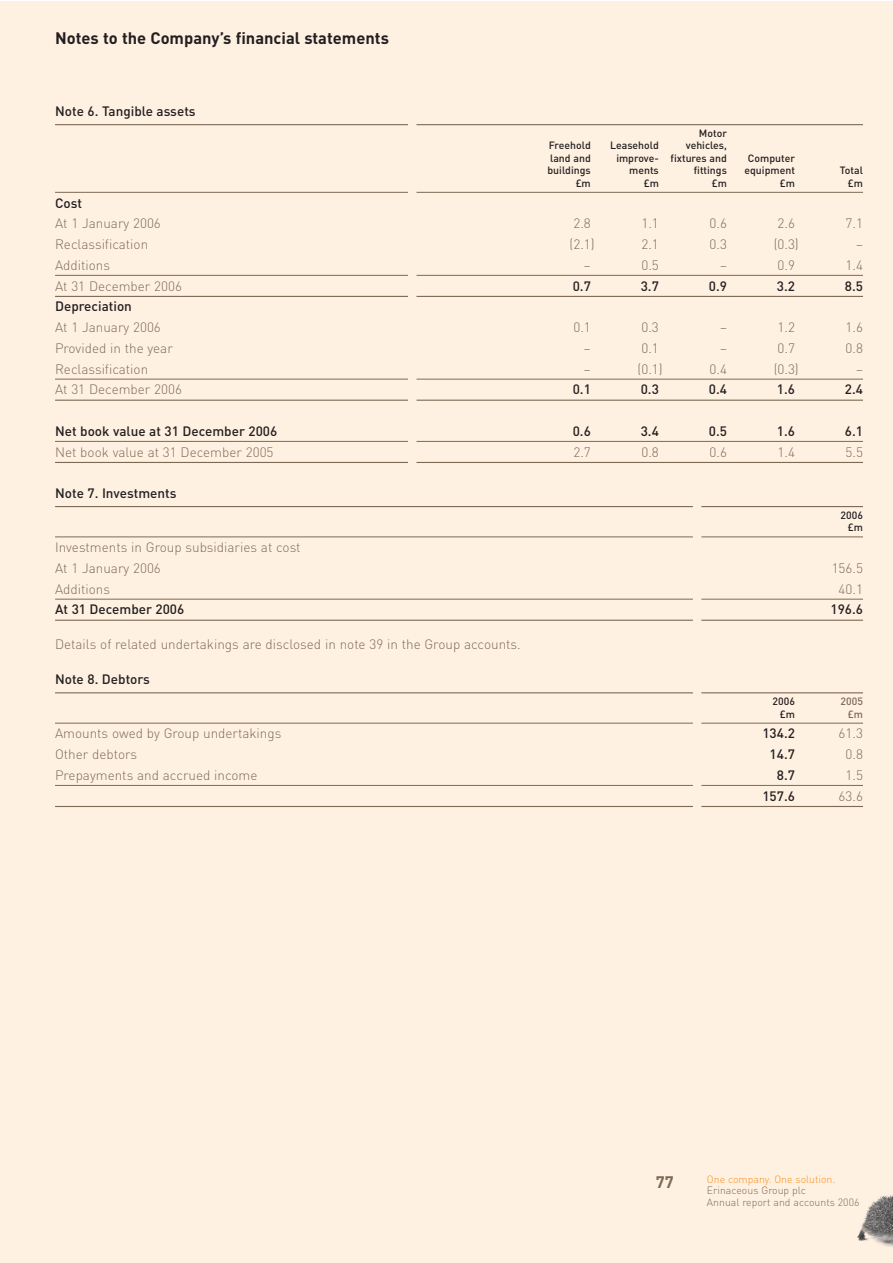
<style>
.page{position:relative;width:893px;height:1263px;background:#fff}
.page>*{position:absolute;margin:0;border:0;box-sizing:border-box;transform-origin:0 0}
.t1{font:700 16.5px "DIN";color:#231f20}
.t2{font:700 16.5px "DIN";color:#7c6a55}
.t3{font:300 13.5px/20.7px "DIN";color:#7c6a55}
.t4{font:500 13.5px "DIN";color:#231f20}
.t5{font:500 10.5px/12.5px "DIN";color:#231f20;text-align:right}
.t6{font:300 10.5px/11.2px "DIN";color:#7c6a55}
.t7{font:500 10.5px "DIN";color:#7c6a55}
.s1{font-weight:500;color:#231f20}
.s2{color:#f78f1e}
</style>
<div class="page">
<div style="left:0;top:1px;width:893px;height:1262px;background:#fff1e2"></div>
<img style="left:857px;top:1195px;width:36px;height:52px">
<hr style="left:55px;top:124px;width:353px;height:1px;background:#7c6a55">
<hr style="left:416px;top:124px;width:447px;height:1px;background:#7c6a55">
<hr style="left:55px;top:192px;width:353px;height:1px;background:#7c6a55">
<hr style="left:416px;top:192px;width:447px;height:1px;background:#7c6a55">
<hr style="left:55px;top:275px;width:353px;height:1px;background:#7c6a55">
<hr style="left:416px;top:275px;width:447px;height:1px;background:#7c6a55">
<hr style="left:55px;top:296px;width:353px;height:1px;background:#7c6a55">
<hr style="left:416px;top:296px;width:447px;height:1px;background:#7c6a55">
<hr style="left:55px;top:379px;width:353px;height:1px;background:#7c6a55">
<hr style="left:416px;top:379px;width:447px;height:1px;background:#7c6a55">
<hr style="left:55px;top:400px;width:353px;height:1px;background:#7c6a55">
<hr style="left:416px;top:400px;width:447px;height:1px;background:#7c6a55">
<hr style="left:55px;top:441px;width:353px;height:1px;background:#7c6a55">
<hr style="left:416px;top:441px;width:447px;height:1px;background:#7c6a55">
<hr style="left:55px;top:462px;width:353px;height:1px;background:#7c6a55">
<hr style="left:416px;top:462px;width:447px;height:1px;background:#7c6a55">
<hr style="left:55px;top:506px;width:638px;height:1px;background:#7c6a55">
<hr style="left:701px;top:506px;width:162px;height:1px;background:#7c6a55">
<hr style="left:55px;top:537px;width:638px;height:1px;background:#7c6a55">
<hr style="left:701px;top:537px;width:162px;height:1px;background:#7c6a55">
<hr style="left:55px;top:599px;width:638px;height:1px;background:#7c6a55">
<hr style="left:701px;top:599px;width:162px;height:1px;background:#7c6a55">
<hr style="left:55px;top:620px;width:638px;height:1px;background:#7c6a55">
<hr style="left:701px;top:620px;width:162px;height:1px;background:#7c6a55">
<hr style="left:55px;top:692px;width:638px;height:1px;background:#7c6a55">
<hr style="left:701px;top:692px;width:162px;height:1px;background:#7c6a55">
<hr style="left:55px;top:723px;width:638px;height:1px;background:#7c6a55">
<hr style="left:701px;top:723px;width:162px;height:1px;background:#7c6a55">
<hr style="left:55px;top:785px;width:638px;height:1px;background:#7c6a55">
<hr style="left:701px;top:785px;width:162px;height:1px;background:#7c6a55">
<hr style="left:55px;top:806px;width:638px;height:1px;background:#7c6a55">
<hr style="left:701px;top:806px;width:162px;height:1px;background:#7c6a55">
<p class="t1" style="left:55px;top:33px;width:335px">Notes to the Company’s financial statements</p>
<p class="t4" style="left:55px;top:106px;width:142px">Note 6. Tangible assets</p>
<p class="t3" style="left:55px;top:194px;width:107px"><span class="s1">Cost<br></span>At 1 January 2006</p>
<p class="t5" style="left:699px;top:128px;width:29px">Motor</p>
<p class="t5" style="left:549px;top:141px;width:44px">Freehold</p>
<p class="t5" style="left:610px;top:141px;width:50px">Leasehold</p>
<p class="t5" style="left:686px;top:141px;width:43px">vehicles,</p>
<p class="t5" style="left:550px;top:153px;width:42px">land and</p>
<p class="t5" style="left:616px;top:153px;width:112px">improve- fixtures and</p>
<p class="t5" style="left:748px;top:153px;width:49px">Computer</p>
<p class="t5" style="left:547px;top:165px;width:45px">buildings</p>
<p class="t5" style="left:629px;top:165px;width:31px">ments</p>
<p class="t5" style="left:694px;top:165px;width:35px">fittings</p>
<p class="t5" style="left:744px;top:165px;width:52px">equipment</p>
<p class="t5" style="left:840px;top:165px;width:25px">Total</p>
<p class="t5" style="left:576px;top:178px;width:17px">£m</p>
<p class="t5" style="left:644px;top:178px;width:17px">£m</p>
<p class="t5" style="left:712px;top:178px;width:17px">£m</p>
<p class="t5" style="left:780px;top:178px;width:17px">£m</p>
<p class="t5" style="left:848px;top:178px;width:17px">£m</p>
<p class="t3" style="left:573px;top:215px;width:19px">2.8</p>
<p class="t3" style="left:641px;top:215px;width:19px">1.1</p>
<p class="t3" style="left:709px;top:215px;width:19px">0.6</p>
<p class="t3" style="left:777px;top:215px;width:19px">2.6</p>
<p class="t3" style="left:846px;top:215px;width:19px">7.1</p>
<p class="t3" style="left:55px;top:235px;width:95px">Reclassification</p>
<p class="t3" style="left:570px;top:235px;width:27px">(2.1)</p>
<p class="t3" style="left:641px;top:235px;width:19px">2.1</p>
<p class="t3" style="left:709px;top:235px;width:19px">0.3</p>
<p class="t3" style="left:774px;top:235px;width:27px">(0.3)</p>
<p class="t3" style="left:856px;top:235px;width:8px">–</p>
<p class="t3" style="left:55px;top:256px;width:57px">Additions</p>
<p class="t3" style="left:584px;top:256px;width:8px">–</p>
<p class="t3" style="left:641px;top:256px;width:19px">0.5</p>
<p class="t3" style="left:720px;top:256px;width:8px">–</p>
<p class="t3" style="left:777px;top:256px;width:19px">0.9</p>
<p class="t3" style="left:846px;top:256px;width:19px">1.4</p>
<p class="t3" style="left:55px;top:277px;width:128px">At 31 December 2006</p>
<p class="t4" style="left:573px;top:281px;width:20px">0.7</p>
<p class="t4" style="left:641px;top:281px;width:20px">3.7</p>
<p class="t4" style="left:709px;top:281px;width:20px">0.9</p>
<p class="t4" style="left:777px;top:281px;width:20px">3.2</p>
<p class="t4" style="left:845px;top:281px;width:20px">8.5</p>
<p class="t3" style="left:55px;top:298px;width:107px"><span class="s1">Depreciation<br></span>At 1 January 2006</p>
<p class="t3" style="left:573px;top:318px;width:19px">0.1</p>
<p class="t3" style="left:641px;top:318px;width:19px">0.3</p>
<p class="t3" style="left:720px;top:318px;width:8px">–</p>
<p class="t3" style="left:777px;top:318px;width:19px">1.2</p>
<p class="t3" style="left:846px;top:318px;width:19px">1.6</p>
<p class="t3" style="left:55px;top:339px;width:119px">Provided in the year</p>
<p class="t3" style="left:584px;top:339px;width:8px">–</p>
<p class="t3" style="left:641px;top:339px;width:19px">0.1</p>
<p class="t3" style="left:720px;top:339px;width:8px">–</p>
<p class="t3" style="left:777px;top:339px;width:19px">0.7</p>
<p class="t3" style="left:846px;top:339px;width:19px">0.8</p>
<p class="t3" style="left:55px;top:360px;width:95px">Reclassification</p>
<p class="t3" style="left:584px;top:360px;width:8px">–</p>
<p class="t3" style="left:638px;top:360px;width:27px">(0.1)</p>
<p class="t3" style="left:709px;top:360px;width:19px">0.4</p>
<p class="t3" style="left:774px;top:360px;width:27px">(0.3)</p>
<p class="t3" style="left:856px;top:360px;width:8px">–</p>
<p class="t3" style="left:55px;top:381px;width:128px">At 31 December 2006</p>
<p class="t4" style="left:573px;top:385px;width:20px">0.1</p>
<p class="t4" style="left:641px;top:385px;width:20px">0.3</p>
<p class="t4" style="left:709px;top:385px;width:20px">0.4</p>
<p class="t4" style="left:777px;top:385px;width:20px">1.6</p>
<p class="t4" style="left:845px;top:385px;width:20px">2.4</p>
<p class="t4" style="left:55px;top:426px;width:224px">Net book value at 31 December 2006</p>
<p class="t4" style="left:573px;top:426px;width:20px">0.6</p>
<p class="t4" style="left:641px;top:426px;width:20px">3.4</p>
<p class="t4" style="left:709px;top:426px;width:20px">0.5</p>
<p class="t4" style="left:777px;top:426px;width:20px">1.6</p>
<p class="t4" style="left:845px;top:426px;width:20px">6.1</p>
<p class="t3" style="left:55px;top:443px;width:220px">Net book value at 31 December 2005</p>
<p class="t3" style="left:573px;top:443px;width:19px">2.7</p>
<p class="t3" style="left:641px;top:443px;width:19px">0.8</p>
<p class="t3" style="left:709px;top:443px;width:19px">0.6</p>
<p class="t3" style="left:777px;top:443px;width:19px">1.4</p>
<p class="t3" style="left:846px;top:443px;width:19px">5.5</p>
<p class="t4" style="left:55px;top:488px;width:123px">Note 7. Investments</p>
<p class="t5" style="left:841px;top:510px;width:24px">2006 £m</p>
<p class="t3" style="left:55px;top:538px;width:247px">Investments in Group subsidiaries at cost<br>At 1 January 2006</p>
<p class="t3" style="left:832px;top:559px;width:33px">156.5</p>
<p class="t3" style="left:55px;top:580px;width:57px">Additions</p>
<p class="t3" style="left:839px;top:580px;width:26px">40.1</p>
<p class="t4" style="left:55px;top:605px;width:131px">At 31 December 2006</p>
<p class="t4" style="left:830px;top:605px;width:34px">196.6</p>
<p class="t3" style="left:55px;top:636px;width:467px">Details of related undertakings are disclosed in note 39 in the Group accounts.</p>
<p class="t4" style="left:55px;top:675px;width:96px">Note 8. Debtors</p>
<p class="t5" style="left:773px;top:696px;width:24px">2006</p>
<p class="t7" style="left:841px;top:698px;width:24px">2005</p>
<p class="t5" style="left:780px;top:709px;width:17px">£m</p>
<p class="t7" style="left:848px;top:710px;width:17px">£m</p>
<p class="t3" style="left:55px;top:725px;width:228px">Amounts owed by Group undertakings</p>
<p class="t4" style="left:762px;top:729px;width:34px">134.2</p>
<p class="t3" style="left:839px;top:725px;width:26px">61.3</p>
<p class="t3" style="left:55px;top:745px;width:84px">Other debtors</p>
<p class="t4" style="left:770px;top:749px;width:27px">14.7</p>
<p class="t3" style="left:846px;top:745px;width:19px">0.8</p>
<p class="t3" style="left:55px;top:766px;width:204px">Prepayments and accrued income</p>
<p class="t4" style="left:777px;top:770px;width:20px">8.7</p>
<p class="t3" style="left:846px;top:766px;width:19px">1.5</p>
<p class="t4" style="left:762px;top:791px;width:34px">157.6</p>
<p class="t3" style="left:839px;top:787px;width:26px">63.6</p>
<p class="t2" style="left:656px;top:1176px;width:19px">77</p>
<p class="t6" style="left:707px;top:1175px;width:154px"><span class="s2">One company. One solution.<br></span>Erinaceous Group plc<br>Annual report and accounts 2006</p>
</div>
